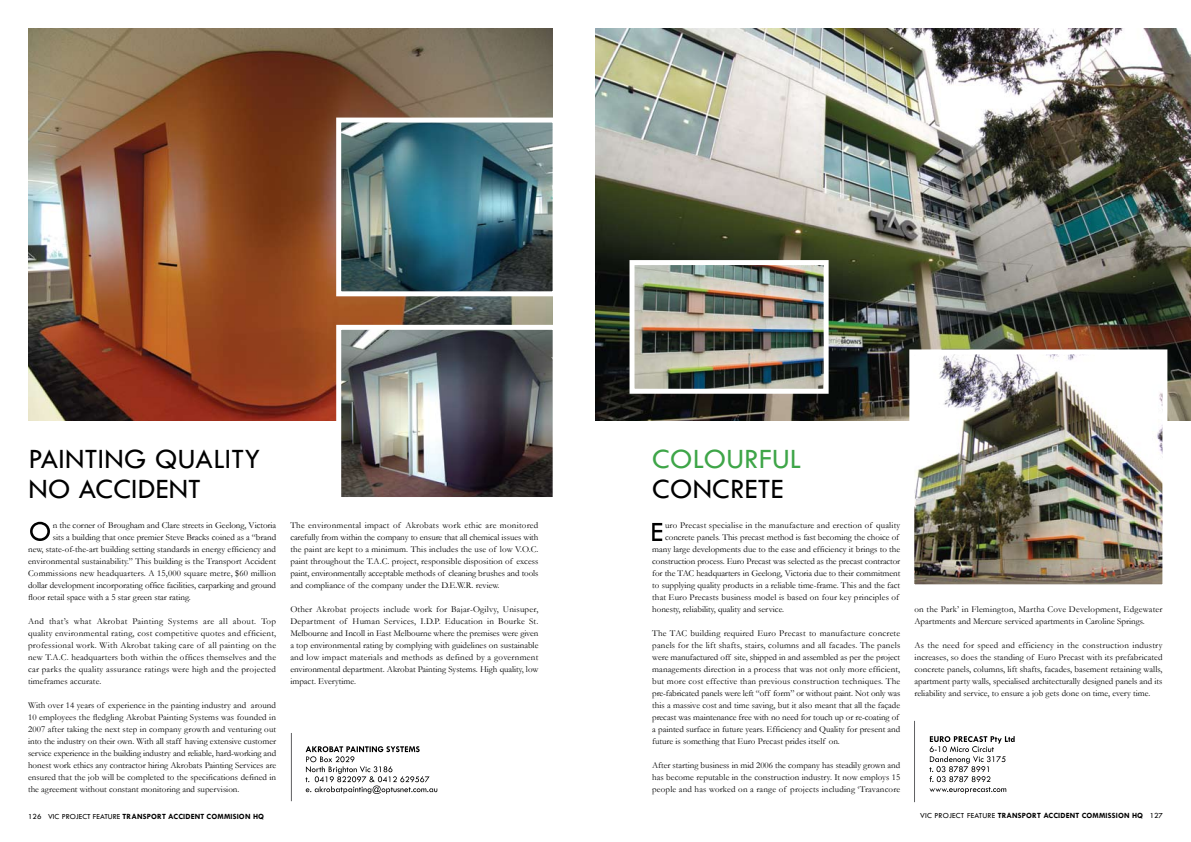
<style>
.page{position:relative;width:1191px;height:842px;background:#fff}
.page>*{position:absolute;margin:0;border:0;box-sizing:border-box;transform-origin:0 0}
.t1{font:29px/30px "Tw Cen";letter-spacing:.01em;color:#000}
.t2{font:29px "Tw Cen";color:#3ea548}
.t3{font:9px/12px "Garamond";color:#000;text-align:justify}
.t4{font:9px "Garamond";letter-spacing:.02em;color:#000}
.t5{font:700 8px "Tw Cen";letter-spacing:.02em;color:#000}
.s1{font-weight:400}
</style>
<div class="page">
<svg style="left:929px;top:736px;width:85px;height:58px"></svg>
<hr style="left:914px;top:721px;width:1px;height:81px;background:#5f6062">
<svg style="left:652px;top:523px;width:10px;height:18px"></svg>
<svg style="left:305px;top:746px;width:132px;height:48px"></svg>
<hr style="left:291px;top:733px;width:1px;height:68px;background:#5f6062">
<svg style="left:30px;top:522px;width:20px;height:19px"></svg>
<img style="left:28px;top:28px;width:524px;height:392px">
<img style="left:342px;top:331px;width:209px;height:165px">
<div style="left:336px;top:325px;width:221px;height:177px;border:5px solid #fff"></div>
<img style="left:342px;top:124px;width:209px;height:166px">
<div style="left:336px;top:118px;width:221px;height:178px;border:5px solid #fff"></div>
<img style="left:595px;top:28px;width:596px;height:392px">
<img style="left:915px;top:355px;width:246px;height:228px">
<div style="left:909px;top:349px;width:258px;height:240px;border:5px solid #fff"></div>
<img style="left:635px;top:266px;width:187px;height:122px">
<div style="left:629px;top:260px;width:199px;height:134px;border:5px solid #fff"></div>
<h1 class="t1" style="left:28px;top:444px;width:232px">PAINTING QUALITY<br>NO ACCIDENT</h1>
<p class="t3" style="left:53px;top:519px;width:225px">n the corner of Brougham and Clare streets in Geelong, Victoria</p>
<p class="t3" style="left:53px;top:531px;width:225px">sits a building that once premier Steve Bracks coined as a “brand</p>
<p class="t3" style="left:28px;top:543px;width:249px">new, state-of-the-art building setting standards in energy efficiency and</p>
<p class="t3" style="left:28px;top:555px;width:249px">environmental sustainability.” This building is the Transport Accident</p>
<p class="t4" style="left:28px;top:567px;width:250px">Commissions new headquarters. A 15,000 square metre, $60 million</p>
<p class="t3" style="left:28px;top:579px;width:250px">dollar development incorporating office facilities, carparking and ground</p>
<p class="t3" style="left:28px;top:591px;width:164px">floor retail space with a 5 star green star rating.</p>
<p class="t3" style="left:28px;top:615px;width:250px">And that’s what Akrobat Painting Systems are all about. Top quality environmental rating, cost competitive quotes and efficient, professional work. With Akrobat taking care of all painting on the new T.A.C. headquarters both within the offices themselves and the car parks the quality assurance ratings were high and the projected timeframes accurate.</p>
<p class="t3" style="left:28px;top:699px;width:250px">With over 14 years of experience in the painting industry and around 10 employees the fledgling Akrobat Painting Systems was founded in 2007 after taking the next step in company growth and venturing out into the industry on their own. With all staff having extensive customer service experience in the building industry and reliable, hard-working and honest work ethics any contractor hiring Akrobats Painting Services are ensured that the job will be completed to the specifications defined in the agreement without constant monitoring and supervision.</p>
<p class="t3" style="left:290px;top:519px;width:250px">The environmental impact of Akrobats work ethic are monitored carefully from within the company to ensure that all chemical issues with the paint are kept to a minimum. This includes the use of low V.O.C. paint throughout the T.A.C. project, responsible disposition of excess paint, environmentally acceptable methods of cleaning brushes and tools and compliance of the company under the D.E.W.R. review.</p>
<p class="t3" style="left:290px;top:603px;width:250px">Other Akrobat projects include work for Bajar-Ogilvy, Unisuper, Department of Human Services, I.D.P. Education in Bourke St.<br>Melbourne and Incoll in East Melbourne where the premises were given a top environmental rating by complying with guidelines on sustainable and low impact materials and methods as defined by a government environmental department. Akrobat Painting Systems. High quality, low impact. Everytime.</p>
<h1 class="t2" style="left:652px;top:441px;width:70px">CO LOURFU</h1>
<h1 class="t2" style="left:790px;top:441px;width:13px">L</h1>
<h1 class="t1" style="left:652px;top:474px;width:75px">CONCRETE</h1>
<p class="t4" style="left:665px;top:519px;width:237px">uro Precast specialise in the manufacture and erection of quality</p>
<p class="t3" style="left:665px;top:531px;width:236px">concrete panels. This precast method is fast becoming the choice of</p>
<p class="t3" style="left:652px;top:543px;width:249px">many large developments due to the ease and efficiency it brings to the</p>
<p class="t3" style="left:652px;top:555px;width:250px">construction process. Euro Precast was selected as the precast contractor</p>
<p class="t3" style="left:652px;top:567px;width:250px">for the TAC headquarters in Geelong, Victoria due to their commitment</p>
<p class="t3" style="left:652px;top:579px;width:249px">to supplying quality products in a reliable time-frame. This and the fact</p>
<p class="t3" style="left:652px;top:591px;width:248px">that Euro Precasts business model is based on four key principles of</p>
<p class="t3" style="left:652px;top:603px;width:133px">honesty, reliability, quality and service.</p>
<p class="t3" style="left:652px;top:627px;width:250px;text-align:left">The TAC building required Euro Precast to manufacture concrete panels for the lift shafts, stairs, columns and all facades. The panels were manufactured off site, shipped in and assembled as per the project managements direction in a process that was not only more efficient, but more cost effective than previous construction techniques. The pre-fabricated panels were left “off form” or without paint. Not only was this a massive cost and time saving, but it also meant that all the façade precast was maintenance free with no need for touch up or re-coating of a painted surface in future years. Efficiency and Quality for present and future is something that Euro Precast prides itself on.</p>
<p class="t3" style="left:652px;top:759px;width:250px">After starting business in mid 2006 the company has steadily grown and has become reputable in the construction industry. It now employs 15 people and has worked on a range of projects including ‘Travancore</p>
<p class="t3" style="left:914px;top:603px;width:249px">on the Park’ in Flemington, Martha Cove Development, Edgewater<br>Apartments and Mercure serviced apartments in Caroline Springs.</p>
<p class="t3" style="left:914px;top:639px;width:250px">As the need for speed and efficiency in the construction industry increases, so does the standing of Euro Precast with its prefabricated concrete panels, columns, lift shafts, facades, basement retaining walls, apartment party walls, specialised architecturally designed panels and its reliability and service, to ensure a job gets done on time, every time.</p>
<p class="t5" style="left:28px;top:811px;width:237px"><span class="s1">126 VIC PROJECT FEATURE</span> TRANSPORT ACCIDENT COMMISION HQ</p>
<p class="t5" style="left:920px;top:811px;width:244px"><span class="s1">VIC PROJECT FEATURE</span> TRANSPORT ACCIDENT COMMISSION HQ <span class="s1">127</span></p>
</div>
